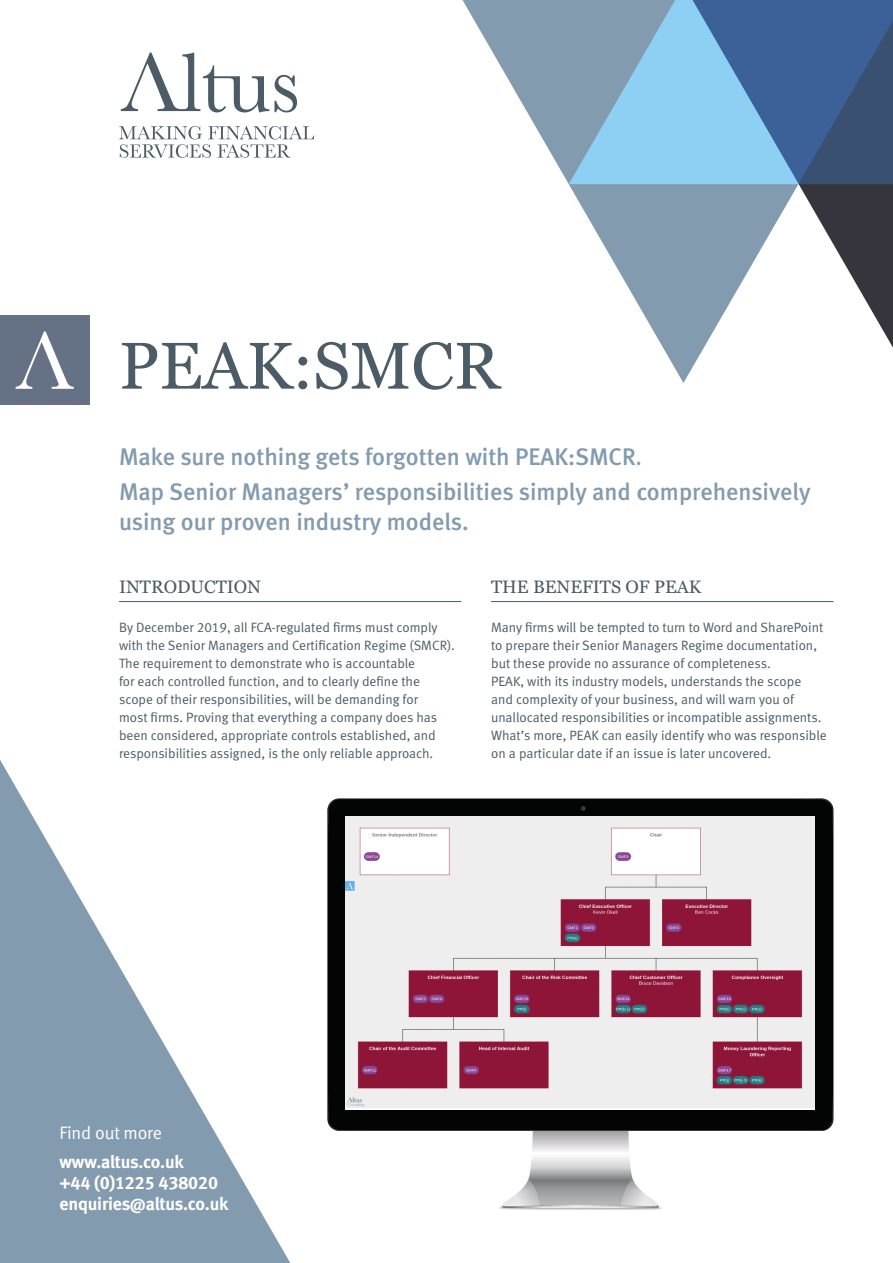
<style>
.page{position:relative;width:893px;height:1263px;background:#fff}
.page>*{position:absolute;margin:0;border:0;box-sizing:border-box;transform-origin:0 0}
.t1{font:66px "Georgia";color:#4b5c67}
.t2{font:24px/34.2px "Meta Medium LF";color:#839baf}
.t3{font:18px/21px "Meta Bold LF";letter-spacing:-.01em;color:#fff}
.t4{font:18px "Georgia";color:#4b5c67}
.t5{font:18px "Meta Normal LF";letter-spacing:-.01em;color:#fff}
.t6{font:13.5px/18px "Meta Normal LF";color:#4b5c67}
</style>
<div class="page">
<hr style="left:119px;top:601px;width:342px;height:1px;background:#4b5c67">
<hr style="left:491px;top:601px;width:342px;height:1px;background:#4b5c67">
<svg style="left:499px;top:1131px;width:163px;height:79px"></svg>
<div style="left:327px;top:798px;width:506px;height:333px;background:#030404;border-radius:12px"></div>
<svg style="left:328px;top:799px;width:30px;height:31px"></svg>
<svg style="left:801px;top:799px;width:32px;height:30px"></svg>
<svg style="left:328px;top:1100px;width:39px;height:31px"></svg>
<svg style="left:791px;top:1099px;width:42px;height:32px"></svg>
<svg style="left:581px;top:806px;width:4px;height:5px"></svg>
<img style="left:345px;top:816px;width:470px;height:293px">
<svg style="left:0;top:760px;width:290px;height:503px;fill:#839baf"></svg>
<div style="left:0;top:316px;width:89px;height:89px;background:#657185"></div>
<svg style="left:16px;top:331px;width:58px;height:58px"></svg>
<svg style="left:462px;top:0;width:431px;height:383px"></svg>
<svg style="left:569px;top:0;width:324px;height:184px;background:#6692b9"></svg>
<svg style="left:121px;top:53px;width:176px;height:59px"></svg>
<svg style="left:119px;top:126px;width:195px;height:32px"></svg>
<h1 class="t1" style="left:119px;top:318px;width:383px">PEAK:SMCR</h1>
<h2 class="t2" style="left:119px;top:440px;width:693px">Make sure nothing gets forgotten with PEAK:SMCR.<br>Map Senior Managers’ responsibilities simply and comprehensively</h2>
<h2 class="t2" style="left:119px;top:504px;width:351px">using our proven industry models.</h2>
<h3 class="t4" style="left:119px;top:573px;width:144px">INTRODUCTION</h3>
<p class="t6" style="left:119px;top:618px;width:337px">By December 2019, all FCA-regulated firms must comply with the Senior Managers and Certification Regime (SMCR).<br>The requirement to demonstrate who is accountable<br>for each controlled function, and to clearly define the scope of their responsibilities, will be demanding for<br>most firms. Proving that everything a company does has been considered, appropriate controls established, and responsibilities assigned, is the only reliable approach.</p>
<h3 class="t4" style="left:491px;top:573px;width:212px">THE BENEFITS OF PEAK</h3>
<p class="t6" style="left:491px;top:618px;width:337px">Many firms will be tempted to turn to Word and SharePoint to prepare their Senior Managers Regime documentation, but these provide no assurance of completeness.<br>PEAK, with its industry models, understands the scope<br>and complexity of your business, and will warn you of unallocated responsibilities or incompatible assignments.<br>What’s more, PEAK can easily identify who was responsible on a particular date if an issue is later uncovered.</p>
<h3 class="t5" style="left:60px;top:1122px;width:104px">Find out more</h3>
<h3 class="t3" style="left:60px;top:1151px;width:170px">www.altus.co.uk<br>+44 (0)1225 438020 enquiries@altus.co.uk</h3>
</div>
